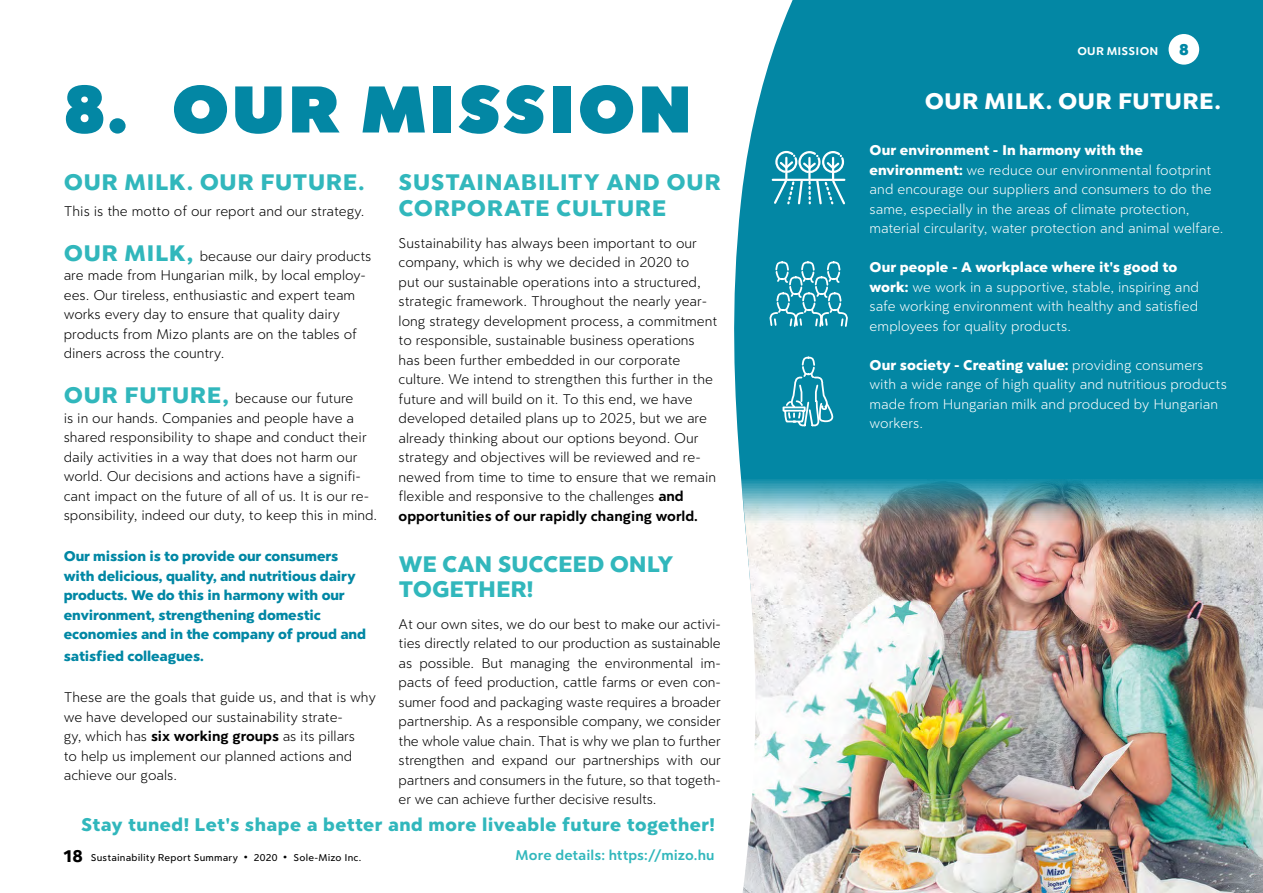
<style>
.page{position:relative;width:1263px;height:893px;background:#fff}
.page>*{position:absolute;margin:0;border:0;box-sizing:border-box;transform-origin:0 0}
.t1{font:70.5px "Clarika Pro Grot Uta";letter-spacing:.04em;color:#0387a4}
.t2{font:24px/25.5px "Clarika Pro Grot Hvy";letter-spacing:.015em;color:#31b7bc}
.t3{font:24px/25.5px "Clarika Pro Grot Hvy";letter-spacing:-.01em;color:#31b7bc}
.t4{font:24px "Clarika Pro Grot Hvy";letter-spacing:.015em;color:#fff}
.t5{font:19.5px "Clarika Pro Grot Hvy";letter-spacing:.025em;color:#31b7bc}
.t6{font:900 16.5px "Clarika Pro Grot";color:#0087a4}
.t7{font:300 15px/19.5px "Clarika Pro Grot";color:#000}
.t8{font:300 15px/19.5px "Clarika Pro Grot";letter-spacing:.005em;color:#fff}
.t9{font:15px/19.5px "Clarika Pro Grot Hvy";letter-spacing:-.005em;color:#0087a4}
.t10{font:15px "Clarika Pro Grot Hvy";letter-spacing:.01em;color:#fff}
.t11{font:15px "Clarika Pro Grot Dm";letter-spacing:.005em;color:#31b7bc}
.t12{font:700 12px "Clarika Pro Grot";letter-spacing:.015em;color:#fff}
.t13{font:500 10.5px "Clarika Pro Grot";letter-spacing:.02em;color:#000}
.s1{font-family:"Clarika Pro Grot Hvy";font-weight:400;font-size:24px;color:#31b7bc}
.s2{font-weight:700}
.s3{font-family:"Clarika Pro Grot Hvy";font-weight:400;font-size:18px}
.s4{font-weight:700;font-size:12px}
.s5{font-family:"Clarika Pro Grot Hvy";font-weight:400}
.s6{font-family:"Clarika Pro Grot";font-weight:300}
</style>
<div class="page">
<div style="left:734px;top:0;width:529px;height:479px;background:#0387a4"></div>
<img style="left:741px;top:479px;width:522px;height:414px">
<div style="left:1168px;top:34px;width:31px;height:31px;background:#fff;border-radius:50%"></div>
<svg style="left:769px;top:260px;width:80px;height:68px;background:#319db4"></svg>
<svg style="left:782px;top:355px;width:53px;height:72px;background:#329db5"></svg>
<hr style="left:772px;top:179px;width:73px;height:2px;background:#fff">
<svg style="left:774px;top:180px;width:71px;height:24px;background:#3ca2b8"></svg>
<hr style="left:785px;top:157px;width:2px;height:22px;background:#fff">
<hr style="left:808px;top:157px;width:2px;height:23px;background:#fff">
<hr style="left:832px;top:157px;width:2px;height:23px;background:#fff">
<svg style="left:775px;top:151px;width:69px;height:22px"></svg>
<h1 class="t1" style="left:64px;top:62px;width:630px">8. OUR MISSION</h1>
<h2 class="t2" style="left:64px;top:169px;width:302px">OUR MILK. OUR FUTURE.</h2>
<p class="t7" style="left:64px;top:201px;width:302px">This is the motto of our report and our strategy.</p>
<p class="t7" style="left:64px;top:246px;width:309px"><span class="s1">OUR MILK,</span> because our dairy products are made from Hungarian milk, by local employ&shy;ees. Our tireless, enthusiastic and expert team works every day to ensure that quality dairy products from Mizo plants are on the tables of diners across the country.</p>
<p class="t7" style="left:64px;top:388px;width:315px"><span class="s1">OUR FUTURE,</span> because our future<br>is in our hands. Companies and people have a shared responsibility to shape and conduct their daily activities in a way that does not harm our world. Our decisions and actions have a signifi&shy;cant impact on the future of all of us. It is our re&shy;sponsibility, indeed our duty, to keep this in mind.</p>
<p class="t9" style="left:64px;top:546px;width:304px">Our mission is to provide our consumers with delicious, quality, and nutritious dairy products. We do this in harmony with our environment, strengthening domestic economies and in the company of proud and</p>
<p class="t9" style="left:64px;top:646px;width:141px">satisfied colleagues.</p>
<p class="t7" style="left:64px;top:687px;width:313px">These are the goals that guide us, and that is why we have developed our sustainability strate-<br>gy, which has <span class="s2">six working groups</span> as its pillars<br>to help us implement our planned actions and achieve our goals.</p>
<h2 class="t2" style="left:399px;top:169px;width:324px">SUSTAINABILITY AND OUR<br>CORPORATE CULTURE</h2>
<p class="t7" style="left:399px;top:233px;width:320px">Sustainability has always been important to our company, which is why we decided in 2020 to<br>put our sustainable operations into a structured, strategic framework. Throughout the nearly year&shy;long strategy development process, a commitment to responsible, sustainable business operations has been further embedded in our corporate culture. We intend to strengthen this further in the future and will build on it. To this end, we have developed detailed plans up to 2025, but we are already thinking about our options beyond. Our strategy and objectives will be reviewed and re&shy;newed from time to time to ensure that we remain flexible and responsive to the challenges <span class="s2">and opportunities of our rapidly changing world.</span></p>
<h2 class="t3" style="left:399px;top:550px;width:276px">WE CAN SUCCEED ONLY<br>TOGETHER!</h2>
<p class="t7" style="left:399px;top:614px;width:324px;text-align:justify">At our own sites, we do our best to make our activi&shy;ties directly related to our production as sustainable as possible. But managing the environmental im&shy;pacts of feed production, cattle farms or even con&shy;sumer food and packaging waste requires a broader partnership. As a responsible company, we consider the whole value chain. That is why we plan to further strengthen and expand our partnerships with our partners and consumers in the future, so that togeth&shy;er we can achieve further decisive results.</p>
<h3 class="t5" style="left:81px;top:812px;width:635px">Stay tuned! Let's shape a better and more liveable future together!</h3>
<p class="t11" style="left:516px;top:845px;width:200px">More details: https://mizo.hu</p>
<p class="t13" style="left:63px;top:851px;width:300px"><span class="s3">18</span> Sustainability Report Summary <span class="s4">•</span> 2020 <span class="s4">•</span> Sole-Mizo Inc.</p>
<p class="t12" style="left:1077px;top:44px;width:82px">OUR MISSION</p>
<p class="t6" style="left:1179px;top:39px;width:11px">8</p>
<h2 class="t4" style="left:925px;top:85px;width:297px">OUR MILK. OUR FUTURE.</h2>
<p class="t10" style="left:869px;top:141px;width:275px">Our environment - In harmony with the</p>
<p class="t8" style="left:869px;top:160px;width:356px"><span class="s5">environment:</span> we reduce our environmental footprint and encourage our suppliers and consumers to do the same, especially in the areas of climate protection, material circularity, water protection and animal welfare.</p>
<p class="t10" style="left:869px;top:258px;width:309px">Our people - A workplace where it's good to</p>
<p class="t8" style="left:869px;top:277px;width:331px;text-align:justify"><span class="s5">work:</span> we work in a supportive, stable, inspiring and safe working environment with healthy and satisfied employees for quality products.</p>
<p class="t10" style="left:869px;top:355px;width:335px">Our society - Creating value: <span class="s6">providing consumers</span></p>
<p class="t8" style="left:869px;top:374px;width:359px">with a wide range of high quality and nutritious products made from Hungarian milk and produced by Hungarian workers.</p>
</div>
